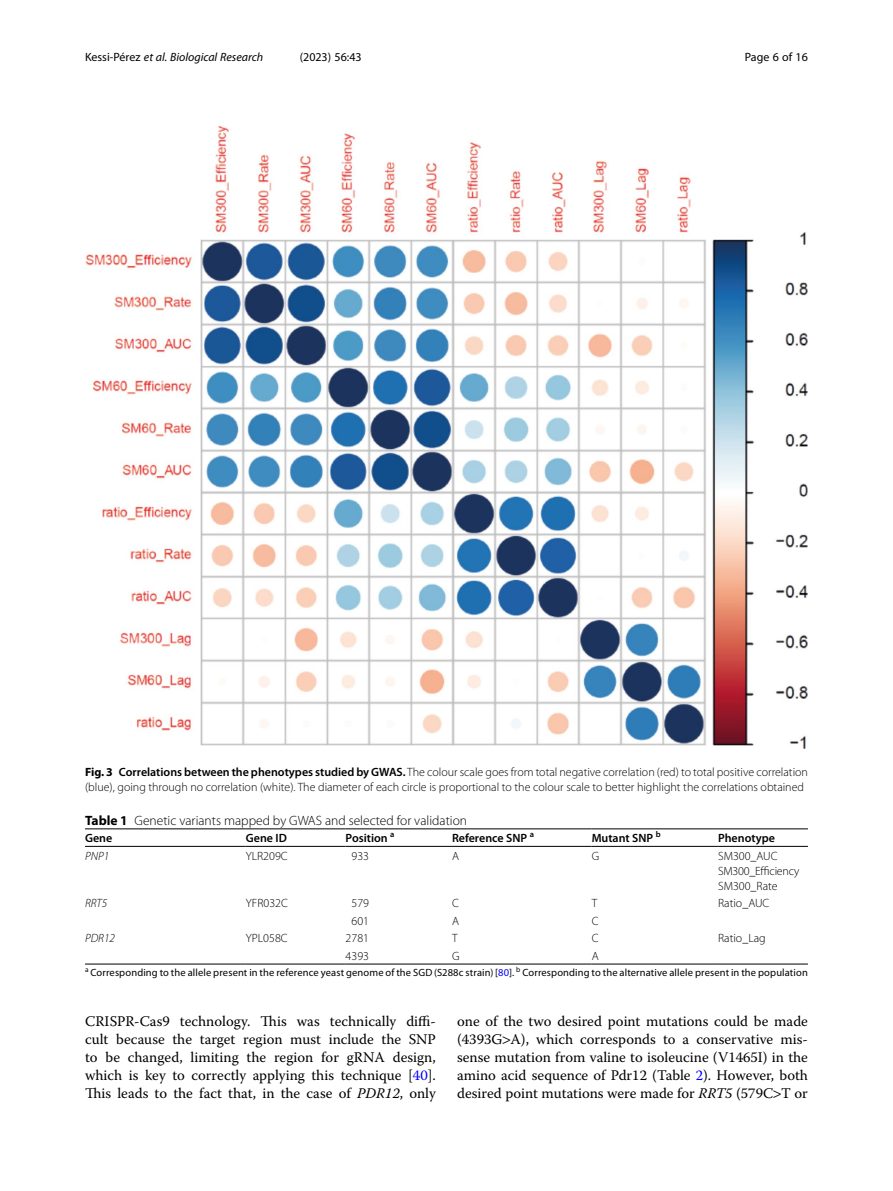
<style>
.page{position:relative;width:893px;height:1191px;background:#fff}
.page>*{position:absolute;margin:0;border:0;box-sizing:border-box;transform-origin:0 0}
.Body_Text_Indent{font:14.7px/18px "Warnock Pro";color:#000;text-align:justify}
.Table_Caption{font:300 13.5px "Myriad Pro";color:#000}
.Figure_Caption{font:300 12px/15px "Myriad Pro";color:#000}
.Table_Body{font:300 12px "Myriad Pro";color:#000}
.Table_Head{font:600 12px "Myriad Pro";color:#000}
.t1{font:italic 12px "Myriad Pro";color:#000}
.t2{font:12px "Myriad Pro";color:#000}
.Table_Body_Tab1_Deci{font:300 12px "Myriad Pro";color:#000}
.Table_Body-2{font:300 12px "Myriad Pro";letter-spacing:-.02em;color:#000}
.Table_Body-3{font:italic 300 12px "Myriad Pro";color:#000}
.Table_Footnote{font:10.5px "Myriad Pro";letter-spacing:.01em;color:#000}
.s1{font-style:normal}
.s2{font-weight:700}
.s3{font-weight:600}
.s4{color:#00f}
.s5{font-style:italic}
</style>
<div class="page">
<hr style="left:246px;top:963px;width:100px;height:1px;background:#000">
<hr style="left:718px;top:963px;width:90px;height:1px;background:#000">
<hr style="left:85px;top:846px;width:161px;height:1px;background:#000">
<hr style="left:246px;top:828px;width:100px;height:1px;background:#000">
<hr style="left:246px;top:846px;width:100px;height:1px;background:#000">
<hr style="left:346px;top:828px;width:106px;height:1px;background:#000">
<hr style="left:346px;top:846px;width:106px;height:1px;background:#000">
<hr style="left:452px;top:828px;width:140px;height:1px;background:#000">
<hr style="left:452px;top:846px;width:140px;height:1px;background:#000">
<hr style="left:592px;top:828px;width:126px;height:1px;background:#000">
<hr style="left:592px;top:846px;width:126px;height:1px;background:#000">
<hr style="left:718px;top:828px;width:90px;height:1px;background:#000">
<hr style="left:718px;top:846px;width:90px;height:1px;background:#000">
<hr style="left:346px;top:963px;width:106px;height:1px;background:#000">
<hr style="left:452px;top:963px;width:140px;height:1px;background:#000">
<hr style="left:592px;top:963px;width:126px;height:1px;background:#000">
<hr style="left:85px;top:963px;width:161px;height:1px;background:#000">
<hr style="left:85px;top:828px;width:161px;height:1px;background:#000">
<img style="left:85px;top:126px;width:723px;height:622px">
<p class="t1" style="left:85px;top:50px;width:180px"><span class="s1">Kessi-Pérez</span> et al. Biological Research</p>
<p class="t2" style="left:300px;top:50px;width:63px">(2023) 56:43</p>
<p class="t2" style="left:745px;top:50px;width:65px">Page 6 of 16</p>
<p class="Figure_Caption" style="left:85px;top:764px;width:724px"><span class="s2">Fig. 3</span> <span class="s3">Correlations between the phenotypes studied by GWAS.</span> The colour scale goes from total negative correlation (red) to total positive correlation (blue), going through no correlation (white). The diameter of each circle is proportional to the colour scale to better highlight the correlations obtained</p>
<p class="Table_Caption" style="left:85px;top:812px;width:384px"><span class="s2">Table 1</span> Genetic variants mapped by GWAS and selected for validation</p>
<p class="Table_Head" style="left:85px;top:830px;width:29px">Gene</p>
<p class="Table_Head" style="left:246px;top:830px;width:43px">Gene ID</p>
<p class="Table_Head" style="left:346px;top:830px;width:50px">Position <sup>a</sup></p>
<p class="Table_Head" style="left:452px;top:830px;width:83px">Reference SNP <sup>a</sup></p>
<p class="Table_Head" style="left:592px;top:830px;width:71px">Mutant SNP <sup>b</sup></p>
<p class="Table_Head" style="left:718px;top:830px;width:58px">Phenotype</p>
<p class="Table_Body-3" style="left:85px;top:849px;width:26px">PNP1</p>
<p class="Table_Body" style="left:246px;top:849px;width:43px">YLR209C</p>
<p class="Table_Body_Tab1_Deci" style="left:351px;top:849px;width:19px">933</p>
<p class="Table_Body" style="left:452px;top:849px;width:9px">A</p>
<p class="Table_Body" style="left:592px;top:849px;width:9px">G</p>
<p class="Table_Body" style="left:718px;top:849px;width:61px">SM300_AUC</p>
<p class="Table_Body-2" style="left:718px;top:864px;width:83px">SM300_Efficiency</p>
<p class="Table_Body" style="left:718px;top:879px;width:61px">SM300_Rate</p>
<p class="Table_Body-3" style="left:85px;top:897px;width:24px">RRT5</p>
<p class="Table_Body" style="left:246px;top:896px;width:44px">YFR032C</p>
<p class="Table_Body_Tab1_Deci" style="left:351px;top:896px;width:19px">579</p>
<p class="Table_Body" style="left:452px;top:896px;width:8px">C</p>
<p class="Table_Body" style="left:592px;top:896px;width:7px">T</p>
<p class="Table_Body" style="left:718px;top:896px;width:53px">Ratio_AUC</p>
<p class="Table_Body_Tab1_Deci" style="left:351px;top:914px;width:19px">601</p>
<p class="Table_Body" style="left:452px;top:914px;width:9px">A</p>
<p class="Table_Body" style="left:592px;top:914px;width:8px">C</p>
<p class="Table_Body-3" style="left:85px;top:932px;width:32px">PDR12</p>
<p class="Table_Body" style="left:246px;top:931px;width:43px">YPL058C</p>
<p class="Table_Body_Tab1_Deci" style="left:346px;top:931px;width:25px">2781</p>
<p class="Table_Body" style="left:452px;top:931px;width:7px">T</p>
<p class="Table_Body" style="left:592px;top:931px;width:8px">C</p>
<p class="Table_Body" style="left:718px;top:931px;width:49px">Ratio_Lag</p>
<p class="Table_Body_Tab1_Deci" style="left:346px;top:949px;width:25px">4393</p>
<p class="Table_Body" style="left:452px;top:949px;width:9px">G</p>
<p class="Table_Body" style="left:592px;top:949px;width:9px">A</p>
<p class="Table_Footnote" style="left:85px;top:966px;width:724px"><sup>a</sup> Corresponding to the allele present in the reference yeast genome of the SGD (S288c strain) [<span class="s4">80</span>]. <sup>b</sup> Corresponding to the alternative allele present in the population</p>
<p class="Body_Text_Indent" style="left:85px;top:1012px;width:352px">CRISPR-Cas9 technology. This was technically diffi&shy;cult because the target region must include the SNP to be changed, limiting the region for gRNA design, which is key to correctly applying this technique [<span class="s4">40</span>].<br>This leads to the fact that, in the case of <span class="s5">PDR12</span>, only</p>
<p class="Body_Text_Indent" style="left:457px;top:1012px;width:352px">one of the two desired point mutations could be made (4393G A), which corresponds to a conservative mis&shy;sense mutation from valine to isoleucine (V1465I) in the amino acid sequence of Pdr12 (Table <span class="s4">2</span>). However, both desired point mutations were made for <span class="s5">RRT5</span> (579C T or</p>
</div>
